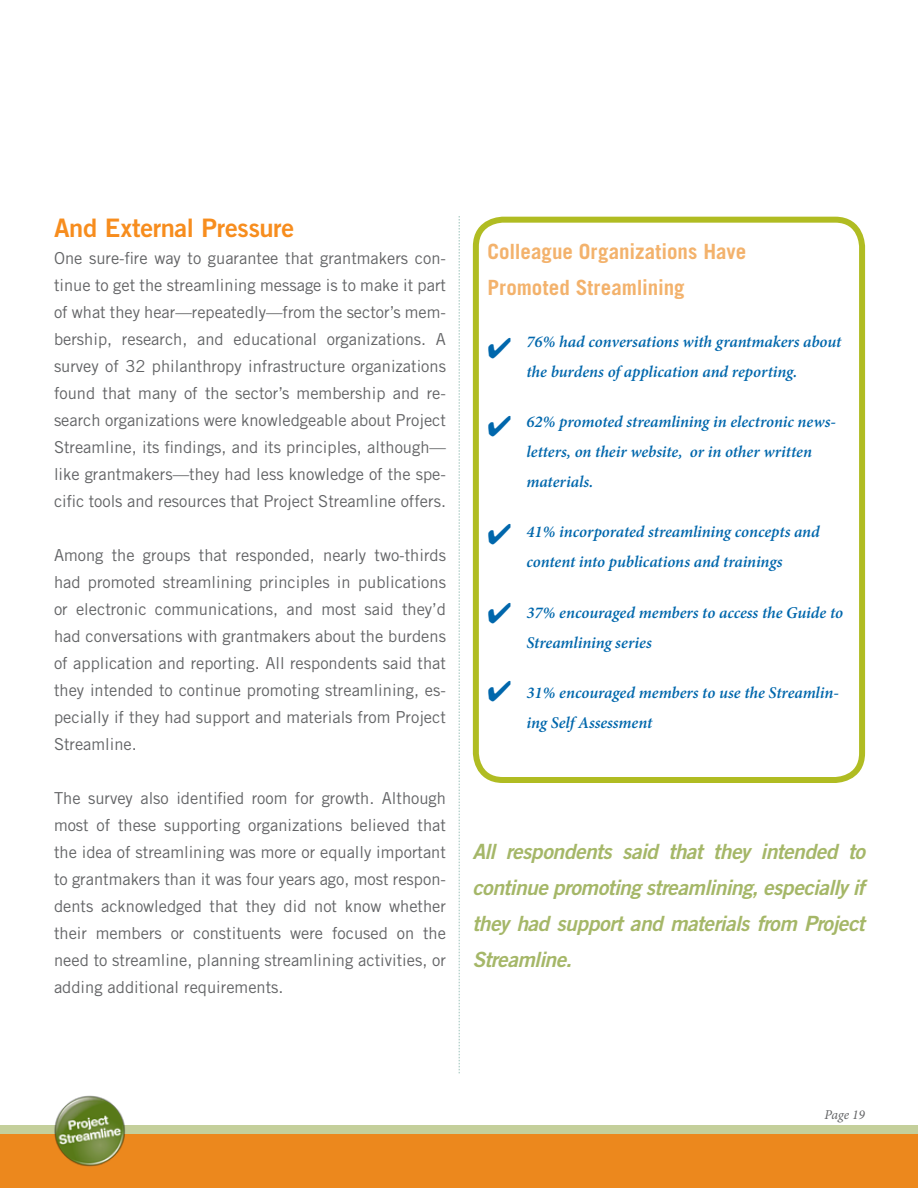
<style>
.page{position:relative;width:918px;height:1188px;background:#fff}
.page>*{position:absolute;margin:0;border:0;box-sizing:border-box;transform-origin:0 0}
.t1{font:25.5px "Trade Gothic Bold Two";letter-spacing:-.015em;color:#f78d1e}
.t2{font:italic 21px/36px "Trade Gothic Bold Two";letter-spacing:-.025em;color:#a5b768;text-align:justify}
.t3{font:700 21px/36px "Trade Gothic";color:#f3b26c}
.t4{font:16.5px/27px "Trade Gothic";color:#636466;text-align:justify}
.t5{font:italic 600 16.5px/30px "Minion Pro";letter-spacing:-.005em;color:#0067ac}
.t6{font:italic 13.5px "Minion Pro";letter-spacing:-.01em;color:#636466}
</style>
<div class="page">
<div style="left:0;top:1134px;width:918px;height:54px;background:#ec881d"></div>
<div style="left:0;top:1125px;width:918px;height:9px;background:#c4cf9b"></div>
<img style="left:54px;top:1095px;width:71px;height:72px">
<svg style="left:459px;top:216px;width:1px;height:858px"></svg>
<div style="left:473px;top:217px;width:392px;height:566px;border:6px solid #b0bc22;border-radius:27px"></div>
<h1 class="t1" style="left:54px;top:213px;width:242px">And External Pressure</h1>
<p class="t4" style="left:54px;top:245px;width:394px">One sure-fire way to guarantee that grantmakers con&shy;tinue to get the streamlining message is to make it part of what they hear—repeatedly—from the sector’s mem&shy;bership, research, and educational organizations. A survey of 32 philanthropy infrastructure organizations found that many of the sector’s membership and re&shy;search organizations were knowledgeable about Project Streamline, its findings, and its principles, although— like grantmakers—they had less knowledge of the spe&shy;cific tools and resources that Project Streamline offers.</p>
<p class="t4" style="left:54px;top:542px;width:394px">Among the groups that responded, nearly two-thirds had promoted streamlining principles in publications or electronic communications, and most said they’d had conversations with grantmakers about the burdens of application and reporting. All respondents said that they intended to continue promoting streamlining, es&shy;pecially if they had support and materials from Project Streamline.</p>
<p class="t4" style="left:54px;top:785px;width:394px">The survey also identified room for growth. Although most of these supporting organizations believed that the idea of streamlining was more or equally important to grantmakers than it was four years ago, most respon&shy;dents acknowledged that they did not know whether their members or constituents were focused on the need to streamline, planning streamlining activities, or adding additional requirements.</p>
<p class="t3" style="left:487px;top:233px;width:261px">Colleague Organizations Have<br>Promoted Streamlining</p>
<p class="t5" style="left:526px;top:326px;width:316px">76% had conversations with grantmakers about the burdens of application and reporting.</p>
<p class="t5" style="left:526px;top:407px;width:311px">62% promoted streamlining in electronic news&shy;letters, on their website, or in other written materials.</p>
<p class="t5" style="left:526px;top:517px;width:295px">41% incorporated streamlining concepts and content into publications and trainings</p>
<p class="t5" style="left:526px;top:597px;width:318px">37% encouraged members to access the Guide to<br>Streamlining series</p>
<p class="t5" style="left:526px;top:677px;width:314px">31% encouraged members to use the Streamlin&shy;ing Self Assessment</p>
<p class="t2" style="left:472px;top:834px;width:394px">All respondents said that they intended to continue promoting streamlining, especially if they had support and materials from Project Streamline.</p>
<p class="t6" style="left:824px;top:1105px;width:42px">Page 19</p>
</div>
